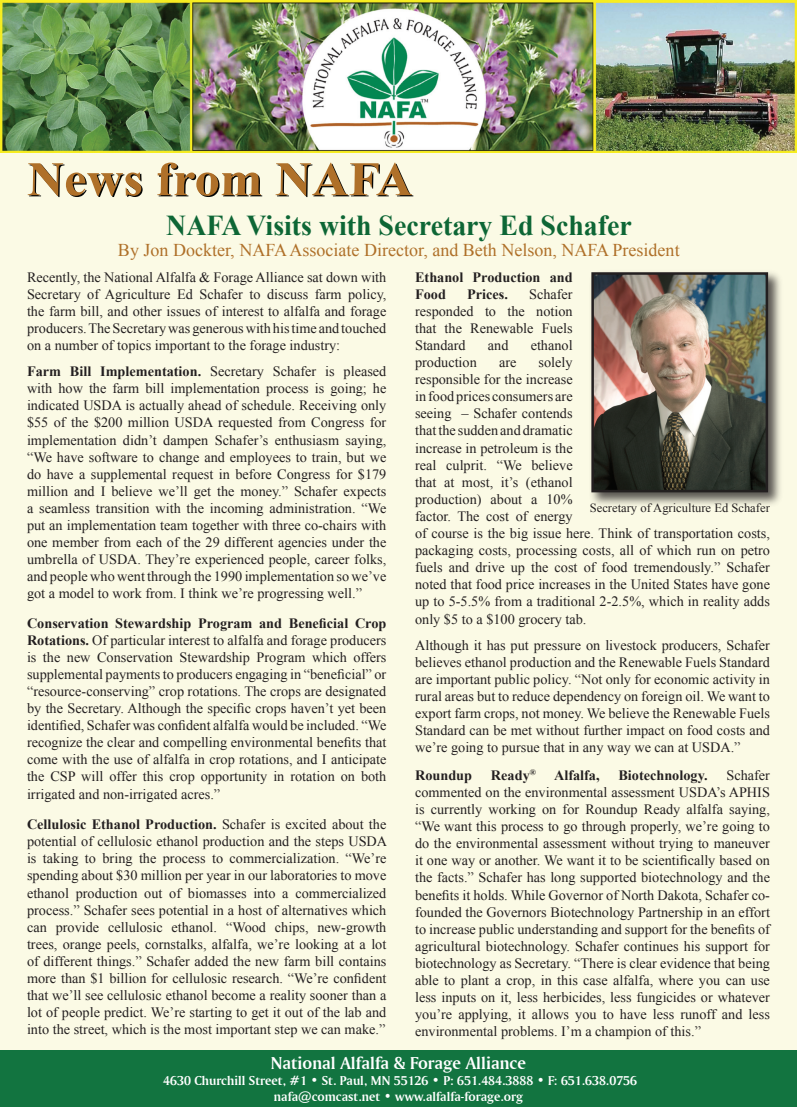
<style>
.page{position:relative;width:797px;height:1107px;background:#fff}
.page>*{position:absolute;margin:0;border:0;box-sizing:border-box;transform-origin:0 0}
.t1{font:700 48.15px "Times New Roman";color:#050605;scale:1.06 1}
.t2{font:700 28.8px "Times New Roman";color:#0d6635}
.t3{font:18.15px "Amerigo BT Bold A";color:#fff}
.t4{font:18px "Times New Roman";color:#af7029}
.t5{font:14.25px/17.1px "Times New Roman";color:#231f20;text-align:justify}
.t6{font:700 14.25px/17.1px "Times New Roman";color:#231f20}
.t7{font:13.5px "Amerigo BT Bold A";color:#fff}
.t8{font:12.45px "Times New Roman";color:#231f20}
.s1{font-weight:700}
</style>
<div class="page">
<div style="left:0;top:0;width:796px;height:1107px;background:#fbfae5"></div>
<div style="left:0;top:1051px;width:796px;height:56px;background:#127440"></div>
<img style="left:0;top:0;width:796px;height:152px">
<div style="left:588px;top:270px;width:195px;height:237px;background:#231f20;opacity:.75"></div>
<img style="left:595px;top:276px;width:169px;height:212px">
<div style="left:591px;top:272px;width:177px;height:220px;border:3px solid #231f20"></div>
<p class="t1" style="left:28px;top:147px;width:366px">News from NAFA</p>
<p class="t2" style="left:166px;top:206px;width:467px">NAFA Visits with Secretary Ed Schafer</p>
<p class="t4" style="left:118px;top:238px;width:563px">By Jon Dockter, NAFA Associate Director, and Beth Nelson, NAFA President</p>
<p class="t5" style="left:27px;top:268px;width:361px">Recently, the National Alfalfa &amp; Forage Alliance sat down with Secretary of Agriculture Ed Schafer to discuss farm policy, the farm bill, and other issues of interest to alfalfa and forage producers. The Secretary was generous with his time and touched on a number of topics important to the forage industry:</p>
<p class="t5" style="left:27px;top:363px;width:361px"><span class="s1">Farm Bill Implementation.</span> Secretary Schafer is pleased with how the farm bill implementation process is going; he indicated USDA is actually ahead of schedule. Receiving only $55 of the $200 million USDA requested from Congress for implementation didn’t dampen Schafer’s enthusiasm saying, “We have software to change and employees to train, but we do have a supplemental request in before Congress for $179 million and I believe we’ll get the money.” Schafer expects a seamless transition with the incoming administration. “We put an implementation team together with three co-chairs with one member from each of the 29 different agencies under the umbrella of USDA. They’re experienced people, career folks, and people who went through the 1990 implementation so we’ve got a model to work from. I think we’re progressing well.”</p>
<p class="t5" style="left:27px;top:614px;width:361px"><span class="s1">Conservation Stewardship Program and Beneficial Crop Rotations.</span> Of particular interest to alfalfa and forage producers is the new Conservation Stewardship Program which offers supplemental payments to producers engaging in “beneficial” or “resource-conserving” crop rotations. The crops are designated by the Secretary. Although the specific crops haven’t yet been identified, Schafer was confident alfalfa would be included. “We recognize the clear and compelling environmental benefits that come with the use of alfalfa in crop rotations, and I anticipate the CSP will offer this crop opportunity in rotation on both irrigated and non-irrigated acres.”</p>
<p class="t5" style="left:27px;top:816px;width:361px"><span class="s1">Cellulosic Ethanol Production.</span> Schafer is excited about the potential of cellulosic ethanol production and the steps USDA is taking to bring the process to commercialization. “We’re spending about $30 million per year in our laboratories to move ethanol production out of biomasses into a commercialized process.” Schafer sees potential in a host of alternatives which can provide cellulosic ethanol. “Wood chips, new-growth trees, orange peels, cornstalks, alfalfa, we’re looking at a lot of different things.” Schafer added the new farm bill contains more than $1 billion for cellulosic research. “We’re confident that we’ll see cellulosic ethanol become a reality sooner than a lot of people predict. We’re starting to get it out of the lab and into the street, which is the most important step we can make.”</p>
<p class="t6" style="left:415px;top:268px;width:159px">Ethanol Production and<br>Food</p>
<p class="t5" style="left:415px;top:285px;width:159px;text-indent:114px">Schafer responded to the notion that the Renewable Fuels Standard</p>
<p class="t6" style="left:467px;top:285px;width:42px">Prices.</p>
<p class="t5" style="left:488px;top:336px;width:22px">and</p>
<p class="t5" style="left:530px;top:336px;width:43px">ethanol</p>
<p class="t5" style="left:415px;top:353px;width:63px">production</p>
<p class="t5" style="left:499px;top:353px;width:19px">are</p>
<p class="t5" style="left:415px;top:353px;width:356px;text-align:left;text-indent:123px">solely<br>responsible for the increase<br>in food prices consumers are<br>seeing – Schafer contends<br>that the sudden and dramatic<br>increase in petroleum is the<br>real culprit. “We believe<br>that at most, it’s (ethanol<br>production) about a 10%<br>factor. The cost of energy<br>of course is the big issue here. Think of transportation costs, packaging costs, processing costs, all of which run on petro fuels and drive up the cost of food tremendously.” Schafer noted that food price increases in the United States have gone up to 5-5.5% from a traditional 2-2.5%, which in reality adds only $5 to a $100 grocery tab.</p>
<p class="t5" style="left:415px;top:636px;width:356px">Although it has put pressure on livestock producers, Schafer believes ethanol production and the Renewable Fuels Standard are important public policy. “Not only for economic activity in rural areas but to reduce dependency on foreign oil. We want to export farm crops, not money. We believe the Renewable Fuels Standard can be met without further impact on food costs and we’re going to pursue that in any way we can at USDA.”</p>
<p class="t6" style="left:415px;top:766px;width:59px">Roundup</p>
<p class="t6" style="left:491px;top:766px;width:47px">Ready<sup>®</sup></p>
<p class="t6" style="left:554px;top:766px;width:47px">Alfalfa,</p>
<p class="t6" style="left:618px;top:766px;width:91px">Biotechnology.</p>
<p class="t8" style="left:589px;top:500px;width:181px">Secretary of Agriculture Ed Schafer</p>
<p class="t5" style="left:415px;top:766px;width:356px;text-indent:311px">Schafer commented on the environmental assessment USDA’s APHIS is currently working on for Roundup Ready alfalfa saying, “We want this process to go through properly, we’re going to do the environmental assessment without trying to maneuver it one way or another. We want it to be scientifically based on the facts.” Schafer has long supported biotechnology and the benefits it holds. While Governor of North Dakota, Schafer co&shy;founded the Governors Biotechnology Partnership in an effort to increase public understanding and support for the benefits of agricultural biotechnology. Schafer continues his support for biotechnology as Secretary. “There is clear evidence that being able to plant a crop, in this case alfalfa, where you can use less inputs on it, less herbicides, less fungicides or whatever you’re applying, it allows you to have less runoff and less environmental problems. I’m a champion of this.”</p>
<p class="t3" style="left:271px;top:1051px;width:257px">National Alfalfa &amp; Forage Alliance</p>
<p class="t7" style="left:163px;top:1072px;width:475px">4630 Churchill Street, #1 • St. Paul, MN 55126 • P: 651.484.3888 • F: 651.638.0756</p>
<p class="t7" style="left:274px;top:1088px;width:250px">nafa@comcast.net • www.alfalfa-forage.org</p>
</div>
